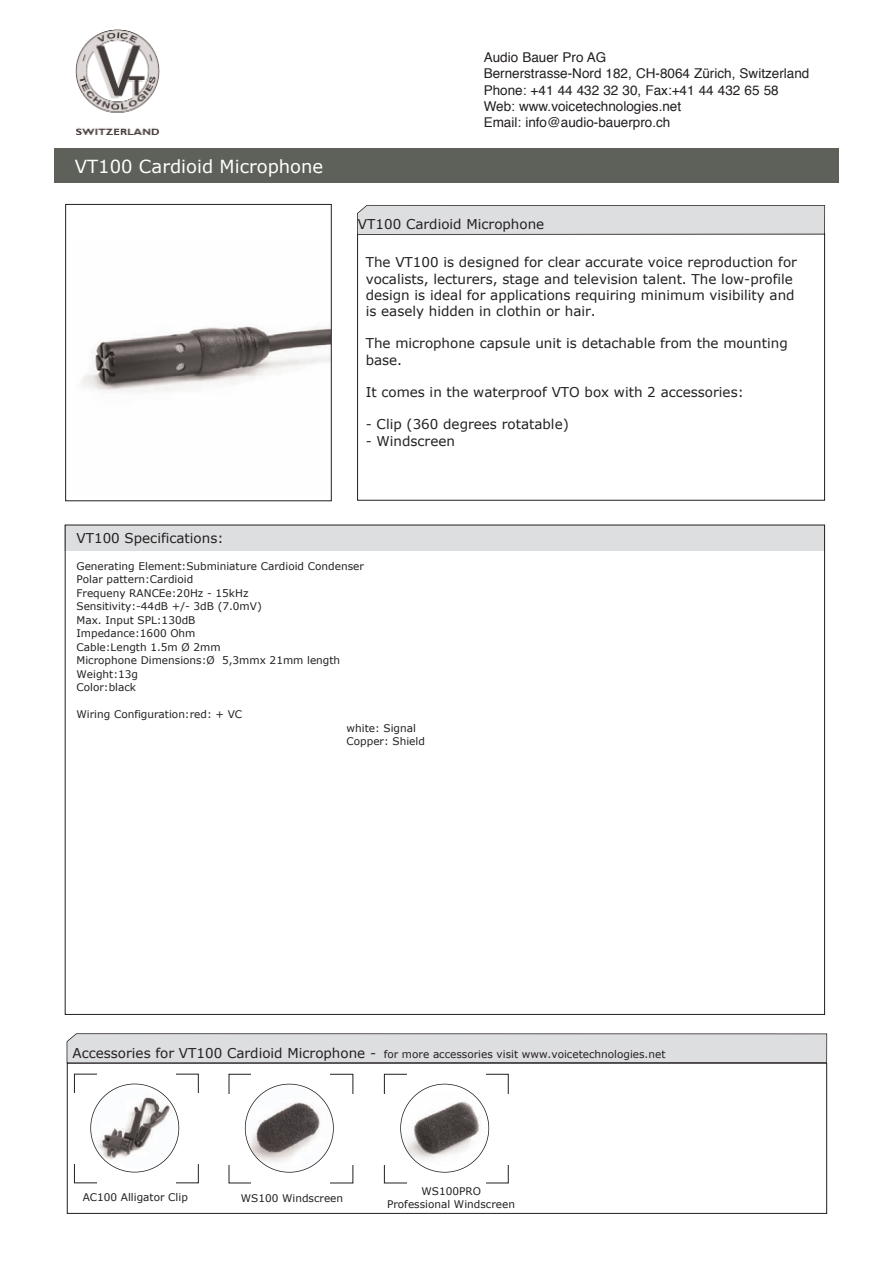
<style>
.page{position:relative;width:893px;height:1263px;background:#fff}
.page>*{position:absolute;margin:0;border:0;box-sizing:border-box;transform-origin:0 0}
.t1{font:18px "Verdana";color:#fff}
.t2{font:13.5px/16.2px "Verdana";color:#231f20}
.t3{font:13.5px/16.2px "Helvetica";color:#231f20}
.t4{font:10.5px/13.5px "Verdana";color:#231f20}
.s1{font-size:13.5px}
</style>
<div class="page">
<div style="left:65px;top:525px;width:760px;height:25px;background:#dddee0"></div>
<img style="left:75px;top:29px;width:85px;height:106px">
<img style="left:81px;top:326px;width:249px;height:67px">
<div style="left:65px;top:204px;width:267px;height:297px;border:1px solid #231f20"></div>
<div style="left:54px;top:149px;width:785px;height:34px;background:#5e6159"></div>
<svg style="left:357px;top:205px;width:468px;height:30px;background:#d2d3d5"></svg>
<div style="left:67px;top:1063px;width:760px;height:151px;border:1px solid #231f20"></div>
<div style="left:74px;top:1074px;width:125px;height:109px;border:1px solid #231f20"></div>
<div style="left:97px;top:1067px;width:79px;height:127px;background:#fff"></div>
<div style="left:69px;top:1094px;width:137px;height:70px;background:#fff"></div>
<svg style="left:67px;top:1033px;width:760px;height:30px;background:#d4d4d6"></svg>
<img style="left:91px;top:1088px;width:88px;height:80px">
<div style="left:90px;top:1083px;width:89px;height:89px;border:2px solid #231f20;border-radius:50%"></div>
<img style="left:245px;top:1086px;width:88px;height:86px">
<div style="left:245px;top:1084px;width:89px;height:88px;border:2px solid #231f20;border-radius:50%"></div>
<div style="left:384px;top:1074px;width:125px;height:109px;border:1px solid #231f20"></div>
<div style="left:407px;top:1068px;width:78px;height:126px;background:#fff"></div>
<div style="left:379px;top:1094px;width:137px;height:70px;background:#fff"></div>
<img style="left:401px;top:1092px;width:88px;height:73px">
<div style="left:400px;top:1084px;width:89px;height:88px;border:2px solid #231f20;border-radius:50%"></div>
<h1 class="t1" style="left:75px;top:155px;width:250px">VT100 Cardioid Microphone</h1>
<p class="t3" style="left:484px;top:50px;width:327px">Audio Bauer Pro AG<br>Bernerstrasse-Nord 182, CH-8064 Zürich, Switzerland Phone: +41 44 432 32 30, Fax:+41 44 432 65 58<br>Web: www.voicetechnologies.net<br>Email: info@audio-bauerpro.ch</p>
<p class="t2" style="left:358px;top:216px;width:188px">VT100 Cardioid Microphone</p>
<p class="t2" style="left:366px;top:254px;width:433px">The VT100 is designed for clear accurate voice reproduction for vocalists, lecturers, stage and television talent. The low-profile design is ideal for applications requiring minimum visibility and is easely hidden in clothin or hair.</p>
<p class="t2" style="left:366px;top:335px;width:424px">The microphone capsule unit is detachable from the mounting base.</p>
<p class="t2" style="left:366px;top:384px;width:380px">It comes in the waterproof VTO box with 2 accessories:</p>
<p class="t2" style="left:366px;top:416px;width:205px">- Clip (360 degrees rotatable)</p>
<p class="t2" style="left:366px;top:432px;width:91px">- Windscreen</p>
<p class="t2" style="left:77px;top:529px;width:149px">VT100 Specifications:</p>
<p class="t4" style="left:77px;top:559px;width:289px">Generating Element:Subminiature Cardioid Condenser<br>Polar pattern:Cardioid<br>Frequeny RANCEe:20Hz - 15kHz<br>Sensitivity:-44dB +/- 3dB (7.0mV)<br>Max. Input SPL:130dB<br>Impedance:1600 Ohm<br>Cable:Length 1.5m Ø 2mm<br>Microphone Dimensions:Ø 5,3mmx 21mm length<br>Weight:13g<br>Color:black</p>
<p class="t4" style="left:77px;top:707px;width:167px">Wiring Configuration:red: + VC</p>
<p class="t4" style="left:347px;top:721px;width:80px">white: Signal<br>Copper: Shield</p>
<p class="t4" style="left:73px;top:1046px;width:594px"><span class="s1">Accessories for VT100 Cardioid Microphone -</span> for more accessories visit www.voicetechnologies.net</p>
<p class="t4" style="left:83px;top:1190px;width:107px">AC100 Alligator Clip</p>
<p class="t4" style="left:241px;top:1191px;width:104px">WS100 Windscreen</p>
<p class="t4" style="left:387px;top:1185px;width:129px;line-height:12.6px;text-align:center">WS100PRO<br>Professional Windscreen</p>
</div>
